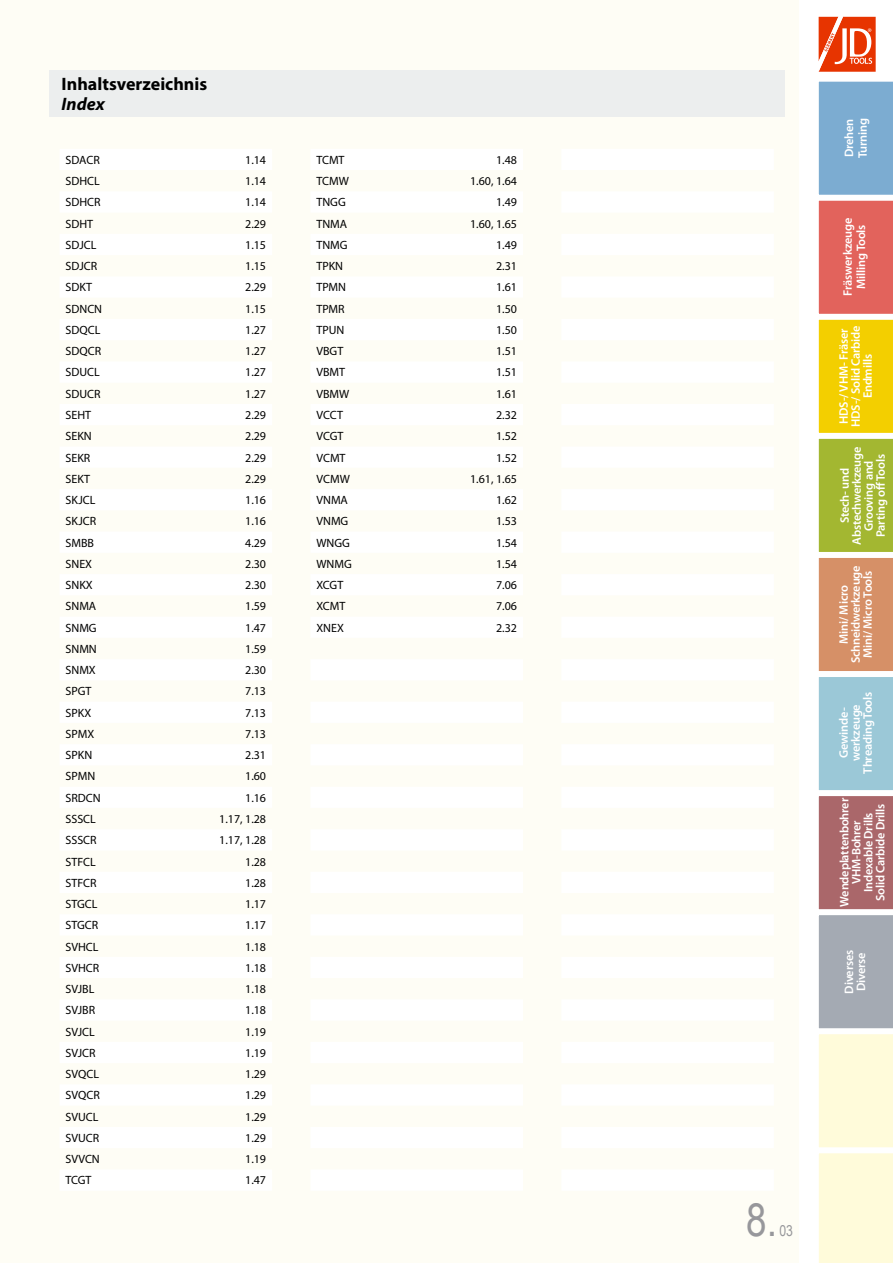
<style>
.page{position:relative;width:893px;height:1263px;background:#fff}
.page>*{position:absolute;margin:0;border:0;box-sizing:border-box;transform-origin:0 0}
.t1{font:45px "Arial Narrow";color:#97979b}
.t2{font:700 18px "Myriad Pro";color:#000}
.t3{font:italic 700 18px "Myriad Pro";color:#000}
.t4{font:15px "Arial Narrow";color:#97979b}
.t5{font:600 12.3px/12px "Myriad Pro";letter-spacing:-.015em;color:#fff;text-align:center}
.t6{font:12px "Myriad Pro";color:#000}
</style>
<div class="page">
<div style="left:0;top:0;width:799px;height:1263px;background:#fefdf5"></div>
<div style="left:49px;top:70px;width:735px;height:47px;background:#eceeee"></div>
<svg style="left:818px;top:81px;width:75px;height:1182px;background:#c8b691"></svg>
<svg style="left:819px;top:17px;width:57px;height:55px;background:#ec643c"></svg>
<h2 class="t2" style="left:62px;top:72px;width:147px">Inhaltsverzeichnis</h2>
<h2 class="t3" style="left:62px;top:92px;width:45px">Index</h2>
<p class="t6" style="left:66px;top:152px;width:36px">SDACR</p>
<p class="t6" style="left:245px;top:152px;width:22px">1.14</p>
<p class="t6" style="left:66px;top:174px;width:36px">SDHCL</p>
<p class="t6" style="left:245px;top:174px;width:22px">1.14</p>
<p class="t6" style="left:66px;top:195px;width:37px">SDHCR</p>
<p class="t6" style="left:245px;top:195px;width:22px">1.14</p>
<p class="t6" style="left:66px;top:216px;width:29px">SDHT</p>
<p class="t6" style="left:245px;top:216px;width:22px">2.29</p>
<p class="t6" style="left:66px;top:237px;width:32px">SDJCL</p>
<p class="t6" style="left:245px;top:237px;width:22px">1.15</p>
<p class="t6" style="left:66px;top:259px;width:33px">SDJCR</p>
<p class="t6" style="left:245px;top:259px;width:22px">1.15</p>
<p class="t6" style="left:66px;top:280px;width:28px">SDKT</p>
<p class="t6" style="left:245px;top:280px;width:22px">2.29</p>
<p class="t6" style="left:66px;top:301px;width:38px">SDNCN</p>
<p class="t6" style="left:245px;top:301px;width:22px">1.15</p>
<p class="t6" style="left:66px;top:322px;width:36px">SDQCL</p>
<p class="t6" style="left:245px;top:322px;width:22px">1.27</p>
<p class="t6" style="left:66px;top:344px;width:37px">SDQCR</p>
<p class="t6" style="left:245px;top:344px;width:22px">1.27</p>
<p class="t6" style="left:66px;top:365px;width:36px">SDUCL</p>
<p class="t6" style="left:245px;top:365px;width:22px">1.27</p>
<p class="t6" style="left:66px;top:386px;width:37px">SDUCR</p>
<p class="t6" style="left:245px;top:386px;width:22px">1.27</p>
<p class="t6" style="left:66px;top:408px;width:27px">SEHT</p>
<p class="t6" style="left:245px;top:408px;width:22px">2.29</p>
<p class="t6" style="left:66px;top:429px;width:28px">SEKN</p>
<p class="t6" style="left:245px;top:429px;width:22px">2.29</p>
<p class="t6" style="left:66px;top:450px;width:26px">SEKR</p>
<p class="t6" style="left:245px;top:450px;width:22px">2.29</p>
<p class="t6" style="left:66px;top:471px;width:26px">SEKT</p>
<p class="t6" style="left:245px;top:471px;width:22px">2.29</p>
<p class="t6" style="left:66px;top:493px;width:31px">SKJCL</p>
<p class="t6" style="left:245px;top:493px;width:22px">1.16</p>
<p class="t6" style="left:66px;top:514px;width:32px">SKJCR</p>
<p class="t6" style="left:245px;top:514px;width:22px">1.16</p>
<p class="t6" style="left:66px;top:535px;width:30px">SMBB</p>
<p class="t6" style="left:245px;top:535px;width:22px">4.29</p>
<p class="t6" style="left:66px;top:556px;width:28px">SNEX</p>
<p class="t6" style="left:245px;top:556px;width:22px">2.30</p>
<p class="t6" style="left:66px;top:578px;width:29px">SNKX</p>
<p class="t6" style="left:245px;top:578px;width:22px">2.30</p>
<p class="t6" style="left:66px;top:599px;width:32px">SNMA</p>
<p class="t6" style="left:245px;top:599px;width:22px">1.59</p>
<p class="t6" style="left:66px;top:620px;width:33px">SNMG</p>
<p class="t6" style="left:245px;top:620px;width:22px">1.47</p>
<p class="t6" style="left:66px;top:641px;width:33px">SNMN</p>
<p class="t6" style="left:245px;top:641px;width:22px">1.59</p>
<p class="t6" style="left:66px;top:663px;width:32px">SNMX</p>
<p class="t6" style="left:245px;top:663px;width:22px">2.30</p>
<p class="t6" style="left:66px;top:684px;width:28px">SPGT</p>
<p class="t6" style="left:245px;top:684px;width:22px">7.13</p>
<p class="t6" style="left:66px;top:705px;width:27px">SPKX</p>
<p class="t6" style="left:245px;top:705px;width:22px">7.13</p>
<p class="t6" style="left:66px;top:726px;width:30px">SPMX</p>
<p class="t6" style="left:245px;top:726px;width:22px">7.13</p>
<p class="t6" style="left:66px;top:748px;width:28px">SPKN</p>
<p class="t6" style="left:245px;top:748px;width:22px">2.31</p>
<p class="t6" style="left:66px;top:769px;width:31px">SPMN</p>
<p class="t6" style="left:245px;top:769px;width:22px">1.60</p>
<p class="t6" style="left:66px;top:790px;width:37px">SRDCN</p>
<p class="t6" style="left:245px;top:790px;width:22px">1.16</p>
<p class="t6" style="left:66px;top:811px;width:32px">SSSCL</p>
<p class="t6" style="left:219px;top:811px;width:48px">1.17, 1.28</p>
<p class="t6" style="left:66px;top:833px;width:33px">SSSCR</p>
<p class="t6" style="left:219px;top:833px;width:48px">1.17, 1.28</p>
<p class="t6" style="left:66px;top:854px;width:32px">STFCL</p>
<p class="t6" style="left:245px;top:854px;width:22px">1.28</p>
<p class="t6" style="left:66px;top:875px;width:33px">STFCR</p>
<p class="t6" style="left:245px;top:875px;width:22px">1.28</p>
<p class="t6" style="left:66px;top:896px;width:33px">STGCL</p>
<p class="t6" style="left:245px;top:896px;width:22px">1.17</p>
<p class="t6" style="left:66px;top:918px;width:34px">STGCR</p>
<p class="t6" style="left:245px;top:918px;width:22px">1.17</p>
<p class="t6" style="left:66px;top:939px;width:35px">SVHCL</p>
<p class="t6" style="left:245px;top:939px;width:22px">1.18</p>
<p class="t6" style="left:66px;top:960px;width:35px">SVHCR</p>
<p class="t6" style="left:245px;top:960px;width:22px">1.18</p>
<p class="t6" style="left:66px;top:982px;width:30px">SVJBL</p>
<p class="t6" style="left:245px;top:982px;width:22px">1.18</p>
<p class="t6" style="left:66px;top:1003px;width:31px">SVJBR</p>
<p class="t6" style="left:245px;top:1003px;width:22px">1.18</p>
<p class="t6" style="left:66px;top:1024px;width:31px">SVJCL</p>
<p class="t6" style="left:245px;top:1024px;width:22px">1.19</p>
<p class="t6" style="left:66px;top:1045px;width:32px">SVJCR</p>
<p class="t6" style="left:245px;top:1045px;width:22px">1.19</p>
<p class="t6" style="left:66px;top:1067px;width:35px">SVQCL</p>
<p class="t6" style="left:245px;top:1067px;width:22px">1.29</p>
<p class="t6" style="left:66px;top:1088px;width:36px">SVQCR</p>
<p class="t6" style="left:245px;top:1088px;width:22px">1.29</p>
<p class="t6" style="left:66px;top:1109px;width:34px">SVUCL</p>
<p class="t6" style="left:245px;top:1109px;width:22px">1.29</p>
<p class="t6" style="left:66px;top:1130px;width:35px">SVUCR</p>
<p class="t6" style="left:245px;top:1130px;width:22px">1.29</p>
<p class="t6" style="left:66px;top:1152px;width:36px">SVVCN</p>
<p class="t6" style="left:245px;top:1152px;width:22px">1.19</p>
<p class="t6" style="left:66px;top:1173px;width:28px">TCGT</p>
<p class="t6" style="left:245px;top:1173px;width:22px">1.47</p>
<p class="t6" style="left:316px;top:152px;width:30px">TCMT</p>
<p class="t6" style="left:496px;top:152px;width:22px">1.48</p>
<p class="t6" style="left:316px;top:174px;width:34px">TCMW</p>
<p class="t6" style="left:470px;top:174px;width:48px">1.60, 1.64</p>
<p class="t6" style="left:316px;top:195px;width:31px">TNGG</p>
<p class="t6" style="left:496px;top:195px;width:22px">1.49</p>
<p class="t6" style="left:316px;top:216px;width:32px">TNMA</p>
<p class="t6" style="left:470px;top:216px;width:48px">1.60, 1.65</p>
<p class="t6" style="left:316px;top:237px;width:33px">TNMG</p>
<p class="t6" style="left:496px;top:237px;width:22px">1.49</p>
<p class="t6" style="left:316px;top:259px;width:28px">TPKN</p>
<p class="t6" style="left:496px;top:259px;width:22px">2.31</p>
<p class="t6" style="left:316px;top:280px;width:31px">TPMN</p>
<p class="t6" style="left:496px;top:280px;width:22px">1.61</p>
<p class="t6" style="left:316px;top:301px;width:30px">TPMR</p>
<p class="t6" style="left:496px;top:301px;width:22px">1.50</p>
<p class="t6" style="left:316px;top:322px;width:30px">TPUN</p>
<p class="t6" style="left:496px;top:322px;width:22px">1.50</p>
<p class="t6" style="left:316px;top:344px;width:28px">VBGT</p>
<p class="t6" style="left:496px;top:344px;width:22px">1.51</p>
<p class="t6" style="left:316px;top:365px;width:30px">VBMT</p>
<p class="t6" style="left:496px;top:365px;width:22px">1.51</p>
<p class="t6" style="left:316px;top:386px;width:34px">VBMW</p>
<p class="t6" style="left:496px;top:386px;width:22px">1.61</p>
<p class="t6" style="left:316px;top:408px;width:28px">VCCT</p>
<p class="t6" style="left:496px;top:408px;width:22px">2.32</p>
<p class="t6" style="left:316px;top:429px;width:29px">VCGT</p>
<p class="t6" style="left:496px;top:429px;width:22px">1.52</p>
<p class="t6" style="left:316px;top:450px;width:31px">VCMT</p>
<p class="t6" style="left:496px;top:450px;width:22px">1.52</p>
<p class="t6" style="left:316px;top:471px;width:35px">VCMW</p>
<p class="t6" style="left:470px;top:471px;width:48px">1.61, 1.65</p>
<p class="t6" style="left:316px;top:493px;width:33px">VNMA</p>
<p class="t6" style="left:496px;top:493px;width:22px">1.62</p>
<p class="t6" style="left:316px;top:514px;width:33px">VNMG</p>
<p class="t6" style="left:496px;top:514px;width:22px">1.53</p>
<p class="t6" style="left:316px;top:535px;width:35px">WNGG</p>
<p class="t6" style="left:496px;top:535px;width:22px">1.54</p>
<p class="t6" style="left:316px;top:556px;width:37px">WNMG</p>
<p class="t6" style="left:496px;top:556px;width:22px">1.54</p>
<p class="t6" style="left:316px;top:578px;width:28px">XCGT</p>
<p class="t6" style="left:496px;top:578px;width:22px">7.06</p>
<p class="t6" style="left:316px;top:599px;width:30px">XCMT</p>
<p class="t6" style="left:496px;top:599px;width:22px">7.06</p>
<p class="t6" style="left:316px;top:620px;width:29px">XNEX</p>
<p class="t6" style="left:496px;top:620px;width:22px">2.32</p>
<p class="t5" style="left:842px;top:158px;width:42px;line-height:13.5px;text-align:left;rotate:-90deg">Drehen<br>Turning</p>
<p class="t5" style="left:840px;top:296px;width:79px;line-height:13.5px;rotate:-90deg">Fräswerkzeuge<br>Milling Tools</p>
<p class="t5" style="left:837px;top:427px;width:103px;rotate:-90deg">HDS-/ VHM- Fräser<br>HDS-/ Solid Carbide<br>Endmills</p>
<p class="t5" style="left:838px;top:545px;width:100px;rotate:-90deg">Stech- und<br>Abstechwerkzeuge<br>Grooving and<br>Parting off Tools</p>
<p class="t5" style="left:837px;top:663px;width:100px;rotate:-90deg">Mini/ Micro<br>Schneidwerkzeuge<br>Mini/ Micro Tools</p>
<p class="t5" style="left:837px;top:773px;width:83px;rotate:-90deg">Gewinde&shy;werkzeuge<br>Threading Tools</p>
<p class="t5" style="left:838px;top:907px;width:110px;rotate:-90deg">Wendeplattenbohrer<br>VHM-Bohrer<br>Indexable Drills<br>Solid Carbide Drills</p>
<p class="t5" style="left:843px;top:994px;width:45px;text-align:left;rotate:-90deg">Diverses<br>Diverse</p>
<h1 class="t1" style="left:746px;top:1187px;width:32px">8.</h1>
<p class="t4" style="left:779px;top:1220px;width:15px">03</p>
</div>
